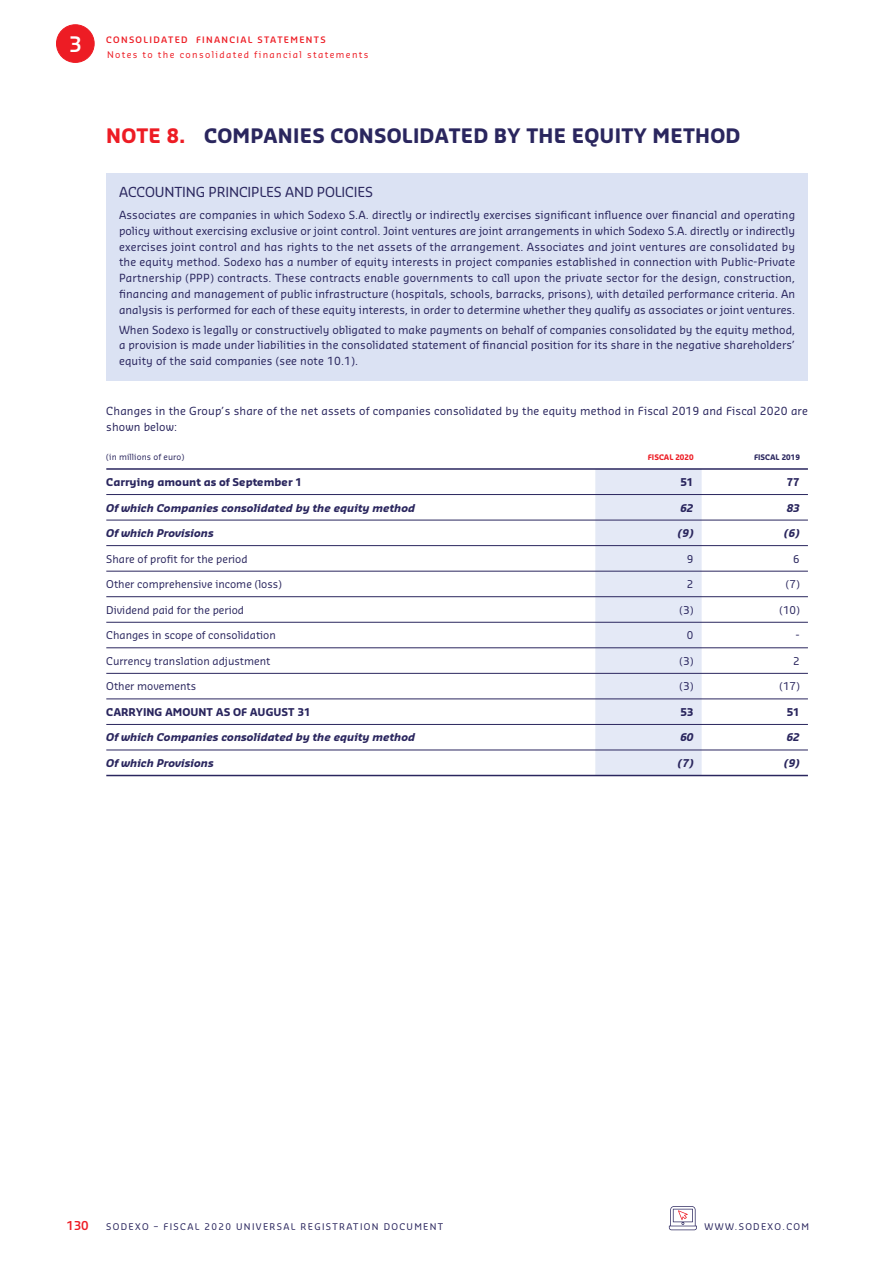
<style>
.page{position:relative;width:893px;height:1263px;background:#fff}
.page>*{position:absolute;margin:0;border:0;box-sizing:border-box;transform-origin:0 0}
.t1{font:600 20.85px "Sansa Pro";color:#fff}
.t2{font:700 19.5px "Sansa Pro";letter-spacing:.01em;color:#2a265e}
.t3{font:13.5px "Sansa Pro";letter-spacing:-.01em;color:#2a265e}
.t4{font:600 12px "Sansa Pro";color:#ed1c24}
.t5{font:10.95px/15.8px "Sansa Pro";letter-spacing:.01em;color:#2a265e;text-align:justify}
.t6{font:10.5px "Sansa Pro";color:#2a265e}
.t7{font:italic 700 10.5px "Sansa Pro";color:#2a265e}
.t8{font:700 10.5px "Sansa Pro";color:#2a265e}
.t9{font:9px "Sansa Pro";letter-spacing:.15em;color:#2a265e}
.t10{font:9px "Sansa Pro";letter-spacing:.15em;color:#ed1c24}
.t11{font:600 8.7px "Sansa Pro";letter-spacing:.15em;color:#ed1c24}
.t12{font:8.25px "Sansa Pro";letter-spacing:.01em;color:#2a265e}
.t13{font:700 7.5px "Sansa Pro";color:#ed1c24}
.t14{font:700 7.5px "Sansa Pro";color:#2a265e}
.s1{color:#ed1c24}
</style>
<div class="page">
<div style="left:56px;top:25px;width:38px;height:37px;background:#ed1c24;border-radius:50%"></div>
<div style="left:56px;top:24px;width:39px;height:39px;border:1px solid #ed1c24;border-radius:50%"></div>
<div style="left:106px;top:173px;width:702px;height:208px;background:#dbe2f3"></div>
<div style="left:595px;top:470px;width:107px;height:305px;background:#e4e9f6"></div>
<hr style="left:106px;top:468px;width:702px;height:2px;background:#2a265e">
<hr style="left:106px;top:775px;width:702px;height:1px;background:#2a265e">
<hr style="left:106px;top:494px;width:702px;height:1px;background:#2a265e">
<hr style="left:106px;top:520px;width:702px;height:1px;background:#2a265e">
<hr style="left:106px;top:545px;width:702px;height:1px;background:#2a265e">
<hr style="left:106px;top:571px;width:702px;height:1px;background:#2a265e">
<hr style="left:106px;top:596px;width:702px;height:1px;background:#2a265e">
<hr style="left:106px;top:622px;width:702px;height:1px;background:#2a265e">
<hr style="left:106px;top:647px;width:702px;height:1px;background:#2a265e">
<hr style="left:106px;top:673px;width:702px;height:1px;background:#2a265e">
<hr style="left:106px;top:699px;width:702px;height:1px;background:#2a265e">
<hr style="left:106px;top:724px;width:702px;height:1px;background:#2a265e">
<hr style="left:106px;top:750px;width:702px;height:1px;background:#2a265e">
<svg style="left:669px;top:1206px;width:28px;height:24px"></svg>
<h1 class="t1" style="left:69px;top:35px;width:15px">3</h1>
<p class="t11" style="left:106px;top:36px;width:221px">CONSOLIDATED FINANCIAL STATEMENTS</p>
<p class="t10" style="left:107px;top:51px;width:263px">Notes to the consolidated financial statements</p>
<h2 class="t2" style="left:106px;top:127px;width:635px"><span class="s1">NOTE 8.</span> COMPANIES CONSOLIDATED BY THE EQUITY METHOD</h2>
<p class="t3" style="left:119px;top:186px;width:255px">ACCOUNTING PRINCIPLES AND POLICIES</p>
<p class="t5" style="left:119px;top:208px;width:678px">Associates are companies in which Sodexo S.A. directly or indirectly exercises significant influence over financial and operating policy without exercising exclusive or joint control. Joint ventures are joint arrangements in which Sodexo S.A. directly or indirectly exercises joint control and has rights to the net assets of the arrangement. Associates and joint ventures are consolidated by the equity method. Sodexo has a number of equity interests in project companies established in connection with Public-Private Partnership (PPP) contracts. These contracts enable governments to call upon the private sector for the design, construction, financing and management of public infrastructure (hospitals, schools, barracks, prisons), with detailed performance criteria. An analysis is performed for each of these equity interests, in order to determine whether they qualify as associates or joint ventures.</p>
<p class="t5" style="left:119px;top:323px;width:678px">When Sodexo is legally or constructively obligated to make payments on behalf of companies consolidated by the equity method, a provision is made under liabilities in the consolidated statement of financial position for its share in the negative shareholders’ equity of the said companies (see note 10.1).</p>
<p class="t5" style="left:106px;top:404px;width:703px">Changes in the Group’s share of the net assets of companies consolidated by the equity method in Fiscal 2019 and Fiscal 2020 are shown below:</p>
<p class="t12" style="left:106px;top:454px;width:80px">(in millions of euro)</p>
<p class="t13" style="left:648px;top:454px;width:47px">FISCAL 2020</p>
<p class="t14" style="left:754px;top:454px;width:47px">FISCAL 2019</p>
<p class="t8" style="left:106px;top:477px;width:197px">Carrying amount as of September 1</p>
<p class="t8" style="left:680px;top:477px;width:15px">51</p>
<p class="t8" style="left:787px;top:477px;width:15px">77</p>
<p class="t7" style="left:106px;top:503px;width:310px">Of which Companies consolidated by the equity method</p>
<p class="t7" style="left:680px;top:503px;width:15px">62</p>
<p class="t7" style="left:787px;top:503px;width:15px">83</p>
<p class="t7" style="left:106px;top:528px;width:109px">Of which Provisions</p>
<p class="t7" style="left:678px;top:528px;width:17px">(9)</p>
<p class="t7" style="left:784px;top:528px;width:17px">(6)</p>
<p class="t6" style="left:106px;top:554px;width:143px">Share of profit for the period</p>
<p class="t6" style="left:687px;top:554px;width:8px">9</p>
<p class="t6" style="left:793px;top:554px;width:8px">6</p>
<p class="t6" style="left:106px;top:579px;width:177px">Other comprehensive income (loss)</p>
<p class="t6" style="left:687px;top:579px;width:8px">2</p>
<p class="t6" style="left:786px;top:579px;width:15px">(7)</p>
<p class="t6" style="left:106px;top:605px;width:139px">Dividend paid for the period</p>
<p class="t6" style="left:680px;top:605px;width:15px">(3)</p>
<p class="t6" style="left:779px;top:605px;width:22px">(10)</p>
<p class="t6" style="left:106px;top:630px;width:171px">Changes in scope of consolidation</p>
<p class="t6" style="left:687px;top:630px;width:8px">0</p>
<p class="t6" style="left:796px;top:630px;width:6px">-</p>
<p class="t6" style="left:106px;top:656px;width:166px">Currency translation adjustment</p>
<p class="t6" style="left:680px;top:656px;width:15px">(3)</p>
<p class="t6" style="left:793px;top:656px;width:8px">2</p>
<p class="t6" style="left:106px;top:682px;width:91px">Other movements</p>
<p class="t6" style="left:680px;top:682px;width:15px">(3)</p>
<p class="t6" style="left:779px;top:682px;width:22px">(17)</p>
<p class="t8" style="left:106px;top:707px;width:206px">CARRYING AMOUNT AS OF AUGUST 31</p>
<p class="t8" style="left:680px;top:707px;width:15px">53</p>
<p class="t8" style="left:787px;top:707px;width:15px">51</p>
<p class="t7" style="left:106px;top:733px;width:310px">Of which Companies consolidated by the equity method</p>
<p class="t7" style="left:680px;top:733px;width:15px">60</p>
<p class="t7" style="left:787px;top:733px;width:15px">62</p>
<p class="t7" style="left:106px;top:758px;width:109px">Of which Provisions</p>
<p class="t7" style="left:678px;top:758px;width:17px">(7)</p>
<p class="t7" style="left:784px;top:758px;width:17px">(9)</p>
<p class="t4" style="left:67px;top:1220px;width:24px">130</p>
<p class="t9" style="left:106px;top:1223px;width:338px">SODEXO – FISCAL 2020 UNIVERSAL REGISTRATION DOCUMENT</p>
<p class="t9" style="left:705px;top:1223px;width:106px">WWW.SODEXO.COM</p>
</div>
